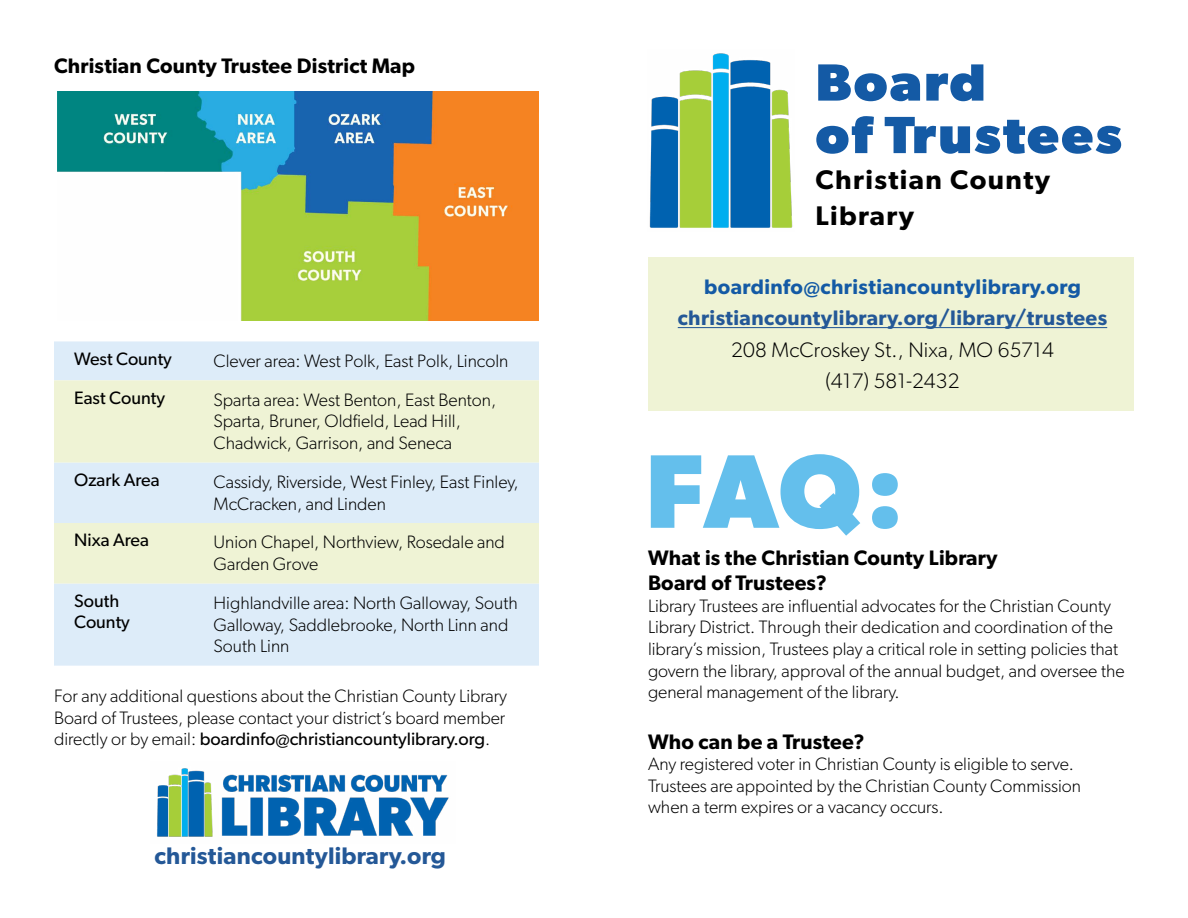
<style>
.page{position:relative;width:1188px;height:918px;background:#fff}
.page>*{position:absolute;margin:0;border:0;box-sizing:border-box;transform-origin:0 0}
.t1{font:700 105px "Gibson";color:#64bfec}
.t2{font:700 52.5px/52.5px "Gibson";letter-spacing:.04em;color:#145aa5;scale:1.04 1}
.t3{font:600 27px/36px "Gibson";letter-spacing:.05em;color:#000;scale:1.04 1}
.t4{font:600 24px "Gibson";letter-spacing:.01em;color:#245897}
.t5{font:600 21px/25.2px "Gibson";letter-spacing:.01em;color:#000}
.t6{font:600 21px "Gibson";letter-spacing:.02em;color:#245897}
.t7{font:300 21px/31.5px "Gibson";letter-spacing:.01em;color:#000;text-align:center}
.t8{font:600 21px "Gibson";letter-spacing:.02em;color:#145aa5}
.t9{font:300 18px/21.6px "Gibson";color:#000}
.t10{font:18px/21.6px "Gibson";color:#000}
.s1{font-weight:400}
</style>
<div class="page">
<div style="left:54px;top:341px;width:485px;height:325px;background:#ddecf9"></div>
<svg style="left:54px;top:380px;width:485px;height:204px;background:#e9f0df"></svg>
<div style="left:649px;top:257px;width:485px;height:154px;background:#eff3d5"></div>
<img style="left:649px;top:53px;width:144px;height:175px">
<hr style="left:678px;top:327px;width:429px;height:1px;background:#245897">
<img style="left:157px;top:768px;width:292px;height:69px">
<img style="left:57px;top:92px;width:482px;height:229px">
<p class="t5" style="left:54px;top:53px;width:363px">Christian County Trustee District Map</p>
<p class="t10" style="left:74px;top:347px;width:99px">West County</p>
<p class="t9" style="left:214px;top:350px;width:296px">Clever area: West Polk, East Polk, Lincoln</p>
<p class="t10" style="left:74px;top:386px;width:92px">East County</p>
<p class="t9" style="left:214px;top:389px;width:284px">Sparta area: West Benton, East Benton,<br>Sparta, Bruner, Oldfield, Lead Hill,<br>Chadwick, Garrison, and Seneca</p>
<p class="t10" style="left:74px;top:469px;width:87px">Ozark Area</p>
<p class="t9" style="left:214px;top:471px;width:307px">Cassidy, Riverside, West Finley, East Finley,<br>McCracken, and Linden</p>
<p class="t10" style="left:74px;top:529px;width:76px">Nixa Area</p>
<p class="t9" style="left:214px;top:531px;width:293px">Union Chapel, Northview, Rosedale and<br>Garden Grove</p>
<p class="t10" style="left:74px;top:590px;width:57px">South<br>County</p>
<p class="t9" style="left:214px;top:592px;width:306px">Highlandville area: North Galloway, South<br>Galloway, Saddlebrooke, North Linn and<br>South Linn</p>
<p class="t9" style="left:54px;top:685px;width:455px;text-align:justify">For any additional questions about the Christian County Library Board of Trustees, please contact your district’s board member directly or by email: <span class="s1">boardinfo@christiancountylibrary.org</span>.</p>
<h3 class="t4" style="left:155px;top:841px;width:293px">christiancountylibrary.org</h3>
<h2 class="t2" style="left:815px;top:55px;width:296px">Board<br>of Trustees</h2>
<h3 class="t3" style="left:815px;top:161px;width:227px">Christian County<br>Library</h3>
<p class="t8" style="left:704px;top:274px;width:378px">boardinfo@christiancountylibrary.org</p>
<p class="t6" style="left:678px;top:306px;width:431px">christiancountylibrary.org/library/trustees</p>
<p class="t7" style="left:731px;top:334px;width:324px">208 McCroskey St., Nixa, MO 65714 (417) 581-2432</p>
<h1 class="t1" style="left:646px;top:429px;width:259px">FAQ:</h1>
<p class="t5" style="left:648px;top:545px;width:351px">What is the Christian County Library<br>Board of Trustees?</p>
<p class="t9" style="left:648px;top:595px;width:478px">Library Trustees are influential advocates for the Christian County Library District. Through their dedication and coordination of the library’s mission, Trustees play a critical role in setting policies that govern the library, approval of the annual budget, and oversee the general management of the library.</p>
<p class="t5" style="left:648px;top:728px;width:218px">Who can be a Trustee?</p>
<p class="t9" style="left:648px;top:753px;width:435px">Any registered voter in Christian County is eligible to serve.<br>Trustees are appointed by the Christian County Commission when a term expires or a vacancy occurs.</p>
</div>
